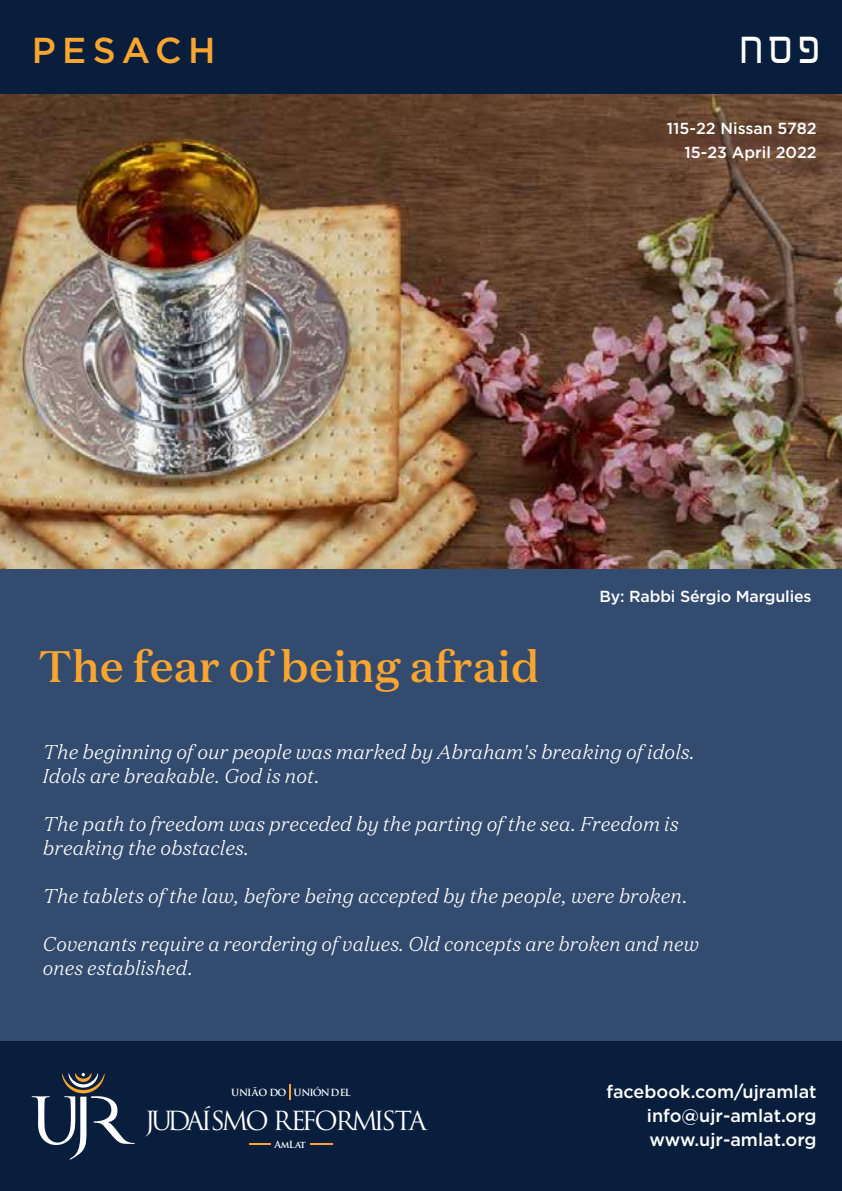
<style>
.page{position:relative;width:842px;height:1191px;background:#fff}
.page>*{position:absolute;margin:0;border:0;box-sizing:border-box;transform-origin:0 0}
.t1{font:500 44px "Domaine Text";letter-spacing:.005em;color:#faa52f}
.t2{font:42px "Microsoft Sans Serif";color:#fff}
.t3{font:500 36px "Gotham";letter-spacing:.18em;color:#faa52f}
.t4{font:25.6px "Trajan Pro";letter-spacing:-.13em;color:#fff}
.t5{font:italic 300 20px/24px "Domaine Text";letter-spacing:.005em;color:#fff}
.t6{font:500 18px/24px "Gotham";color:#fff;text-align:justify}
.t7{font:500 16px/24px "Gotham";letter-spacing:-.01em;color:#fff;text-align:right}
.t8{font:700 9.6px "Trajan Pro";letter-spacing:-.09em;color:#fff}
</style>
<div class="page">
<img style="left:0;top:94px;width:842px;height:474px">
<div style="left:0;top:568px;width:842px;height:473px;background:#324b6f"></div>
<div style="left:0;top:0;width:842px;height:94px;background:#091e3d"></div>
<div style="left:0;top:1041px;width:842px;height:150px;background:#091e3d"></div>
<svg style="left:32px;top:1073px;width:103px;height:86px"></svg>
<svg style="left:290px;top:1084px;width:1px;height:16px"></svg>
<svg style="left:249px;top:1143px;width:22px;height:1px"></svg>
<svg style="left:311px;top:1143px;width:22px;height:1px"></svg>
<h3 class="t3" style="left:32px;top:27px;width:185px">PESACH</h3>
<h2 class="t2" style="left:739px;top:21px;width:83px">חספ</h2>
<p class="t7" style="left:667px;top:116px;width:151px">115-22 Nissan 5782<br>15-23 April 2022</p>
<h1 class="t1" style="left:39px;top:638px;width:502px">The fear of being afraid</h1>
<p class="t7" style="left:600px;top:584px;width:214px">By: Rabbi Sérgio Margulies</p>
<p class="t5" style="left:43px;top:739px;width:654px">The beginning of our people was marked by Abraham's breaking of idols.<br>Idols are breakable. God is not.</p>
<p class="t5" style="left:43px;top:811px;width:637px">The path to freedom was preceded by the parting of the sea. Freedom is breaking the obstacles.</p>
<p class="t5" style="left:43px;top:883px;width:647px">The tablets of the law, before being accepted by the people, were broken.</p>
<p class="t5" style="left:43px;top:931px;width:658px">Covenants require a reordering of values. Old concepts are broken and new ones established.</p>
<p class="t8" style="left:231px;top:1087px;width:121px">UNIÃO DO UNIÓN DEL</p>
<p class="t4" style="left:145px;top:1104px;width:283px">JUDAÍSMO REFORMISTA</p>
<p class="t8" style="left:274px;top:1138px;width:33px">AmLat</p>
<p class="t6" style="left:647px;top:1079px;width:171px;text-indent:-40px">facebook.com/ujramlat info@ujr-amlat.org www.ujr-amlat.org</p>
</div>
